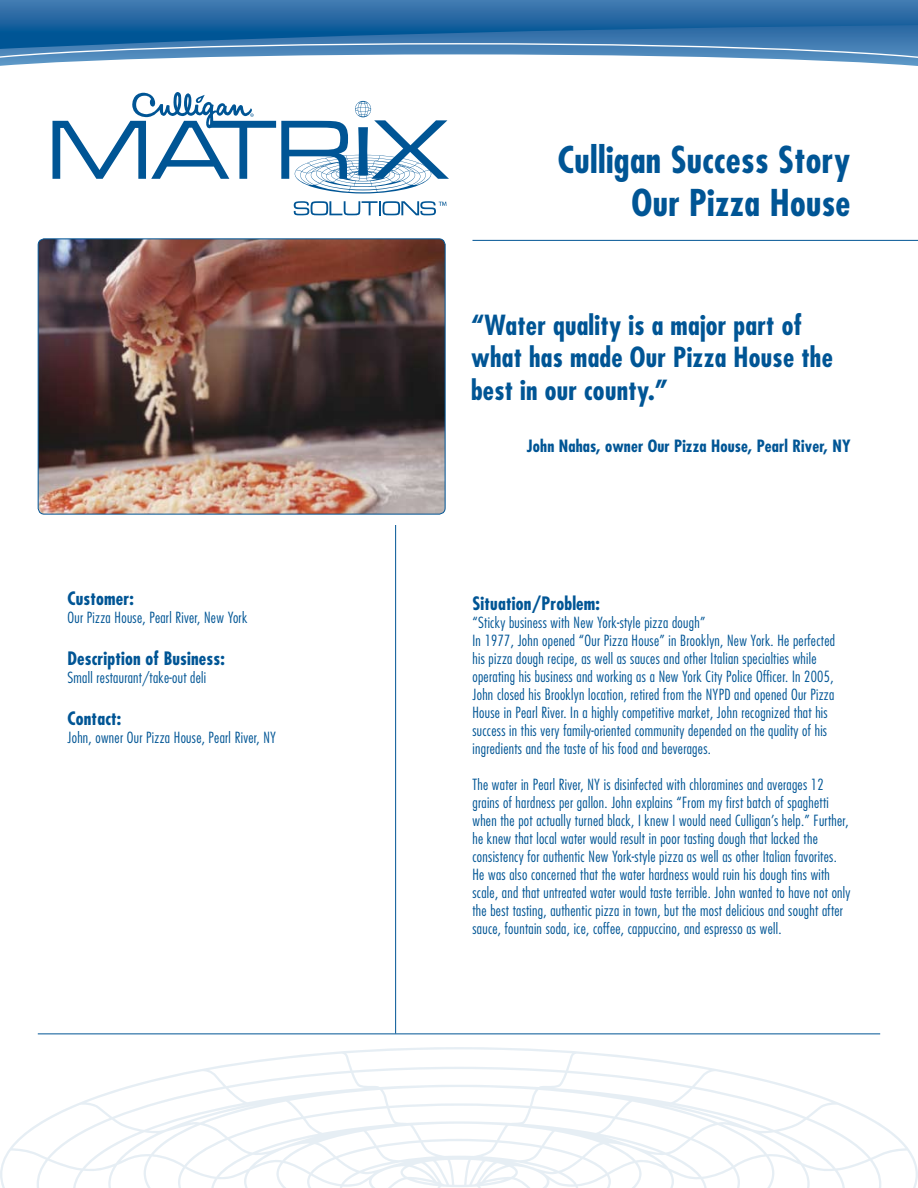
<style>
.page{position:relative;width:918px;height:1188px;background:#fff}
.page>*{position:absolute;margin:0;border:0;box-sizing:border-box;transform-origin:0 0}
.t1{font:700 condensed 36px/43.2px "Futura";letter-spacing:.01em;color:#005595;text-align:right}
.t2{font:700 condensed 27px/32.4px "Futura";letter-spacing:.01em;color:#005595}
.t3{font:700 condensed 18px "Futura";letter-spacing:.01em;color:#005595}
.t4{font:700 condensed 16.5px "Futura";letter-spacing:.01em;color:#005595}
.t5{font:300 condensed 15px/18px "Futura";letter-spacing:.02em;color:#005595}
</style>
<div class="page">
<svg style="left:0;top:1047px;width:918px;height:141px"></svg>
<hr style="left:395px;top:525px;width:1px;height:509px;background:#005595">
<hr style="left:38px;top:1034px;width:842px;height:1px;background:#005595">
<svg style="left:0;top:0;width:918px;height:24px;background:#306ea7"></svg>
<svg style="left:0;top:24px;width:918px;height:19px;background:#1f65a1"></svg>
<svg style="left:0;top:43px;width:918px;height:23px"></svg>
<svg style="left:52px;top:92px;width:397px;height:102px"></svg>
<svg style="left:294px;top:201px;width:152px;height:14px"></svg>
<hr style="left:472px;top:240px;width:446px;height:1px;background:#005595">
<img style="left:38px;top:239px;width:407px;height:275px;border-radius:6px">
<div style="left:38px;top:238px;width:408px;height:277px;border:1px solid #005595;border-radius:6px"></div>
<p class="t3" style="left:68px;top:587px;width:68px">Customer:</p>
<p class="t5" style="left:68px;top:609px;width:181px">Our Pizza House, Pearl River, New York</p>
<p class="t3" style="left:68px;top:647px;width:159px">Description of Business:</p>
<p class="t5" style="left:68px;top:669px;width:140px">Small restaurant/take-out deli</p>
<p class="t3" style="left:68px;top:707px;width:55px">Contact:</p>
<p class="t5" style="left:68px;top:729px;width:210px">John, owner Our Pizza House, Pearl River, NY</p>
<h1 class="t1" style="left:558px;top:138px;width:294px">Culligan Success Story<br>Our Pizza House</h1>
<h2 class="t2" style="left:471px;top:309px;width:363px">“Water quality is a major part of what has made Our Pizza House the best in our county.”</h2>
<p class="t4" style="left:527px;top:435px;width:325px">John Nahas, owner Our Pizza House, Pearl River, NY</p>
<p class="t3" style="left:472px;top:592px;width:129px">Situation/Problem:</p>
<p class="t5" style="left:472px;top:613px;width:364px">“Sticky business with New York-style pizza dough”<br>In 1977, John opened “Our Pizza House” in Brooklyn, New York. He perfected his pizza dough recipe, as well as sauces and other Italian specialties while operating his business and working as a New York City Police Officer. In 2005, John closed his Brooklyn location, retired from the NYPD and opened Our Pizza House in Pearl River. In a highly competitive market, John recognized that his success in this very family-oriented community depended on the quality of his ingredients and the taste of his food and beverages.</p>
<p class="t5" style="left:472px;top:775px;width:380px">The water in Pearl River, NY is disinfected with chloramines and averages 12 grains of hardness per gallon. John explains “From my first batch of spaghetti when the pot actually turned black, I knew I would need Culligan’s help.” Further, he knew that local water would result in poor tasting dough that lacked the consistency for authentic New York-style pizza as well as other Italian favorites.<br>He was also concerned that the water hardness would ruin his dough tins with scale, and that untreated water would taste terrible. John wanted to have not only the best tasting, authentic pizza in town, but the most delicious and sought after sauce, fountain soda, ice, coffee, cappuccino, and espresso as well.</p>
</div>
